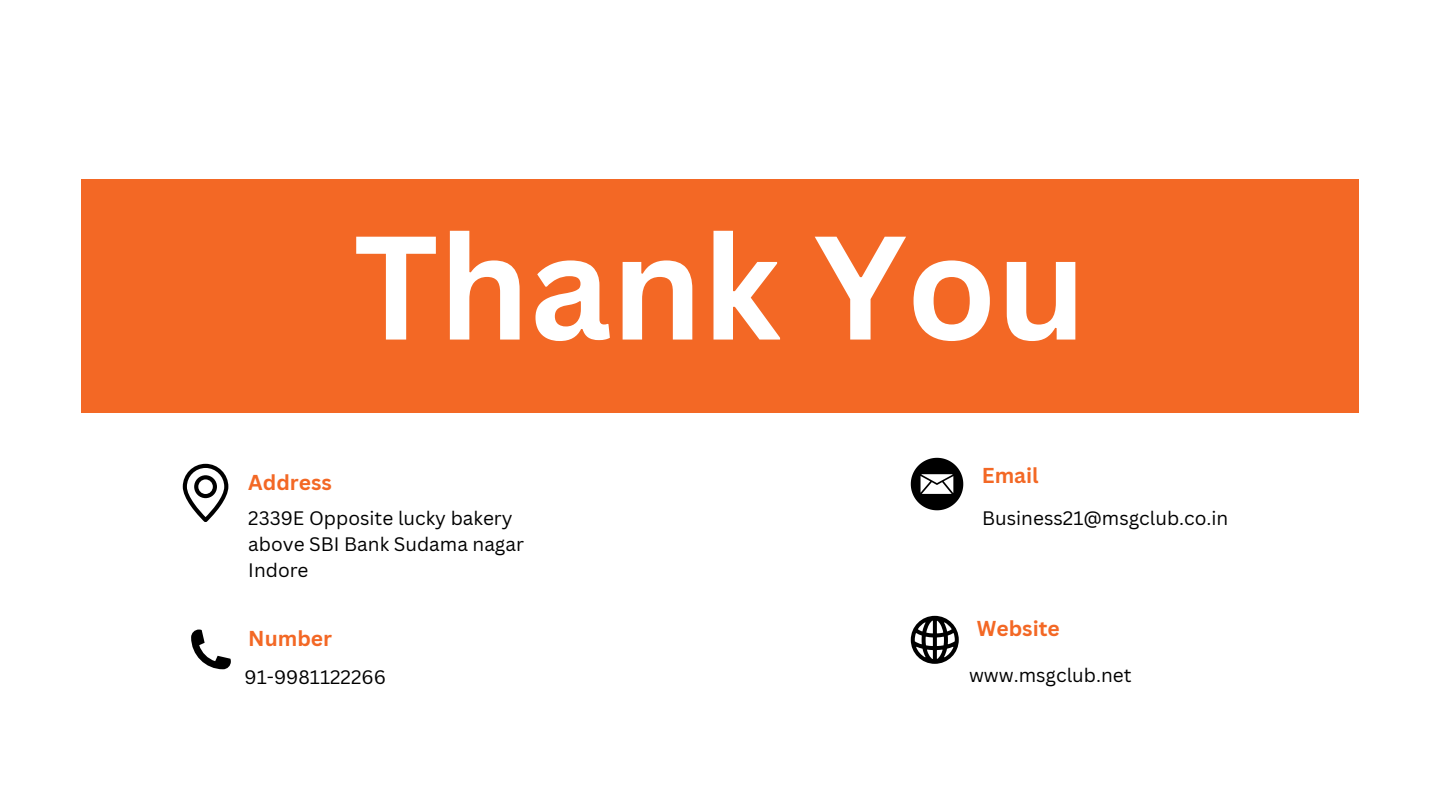
<style>
.page{position:relative;width:1440px;height:810px;background:#fff}
.page>*{position:absolute;margin:0;border:0;box-sizing:border-box;transform-origin:0 0}
.t1{font:700 144.1px "Canva Sans";color:#fff}
.t2{font:700 21px "Canva Sans";color:#f36825}
.t3{font:19px/26.2px "Canva Sans";color:#000}
</style>
<div class="page">
<div style="left:81px;top:179px;width:1278px;height:233px;background:#f36825"></div>
<svg style="left:183px;top:464px;width:45px;height:58px"></svg>
<svg style="left:191px;top:630px;width:40px;height:39px"></svg>
<svg style="left:911px;top:458px;width:52px;height:52px"></svg>
<svg style="left:911px;top:616px;width:48px;height:48px"></svg>
<h1 class="t1" style="left:353px;top:186px;width:735px">Thank You</h1>
<p class="t2" style="left:248px;top:468px;width:85px">Address</p>
<p class="t3" style="left:248px;top:504px;width:277px">2339E Opposite lucky bakery above SBI Bank Sudama nagar<br>Indore</p>
<h2 class="t2" style="left:248px;top:624px;width:85px">Number</h2>
<p class="t3" style="left:245px;top:664px;width:143px">91-9981122266</p>
<p class="t2" style="left:982px;top:461px;width:58px">Email</p>
<h2 class="t3" style="left:982px;top:505px;width:248px">Business21@msgclub.co.in</h2>
<h2 class="t2" style="left:977px;top:613px;width:85px">Website</h2>
<p class="t3" style="left:969px;top:661px;width:164px">www.msgclub.net</p>
</div>
